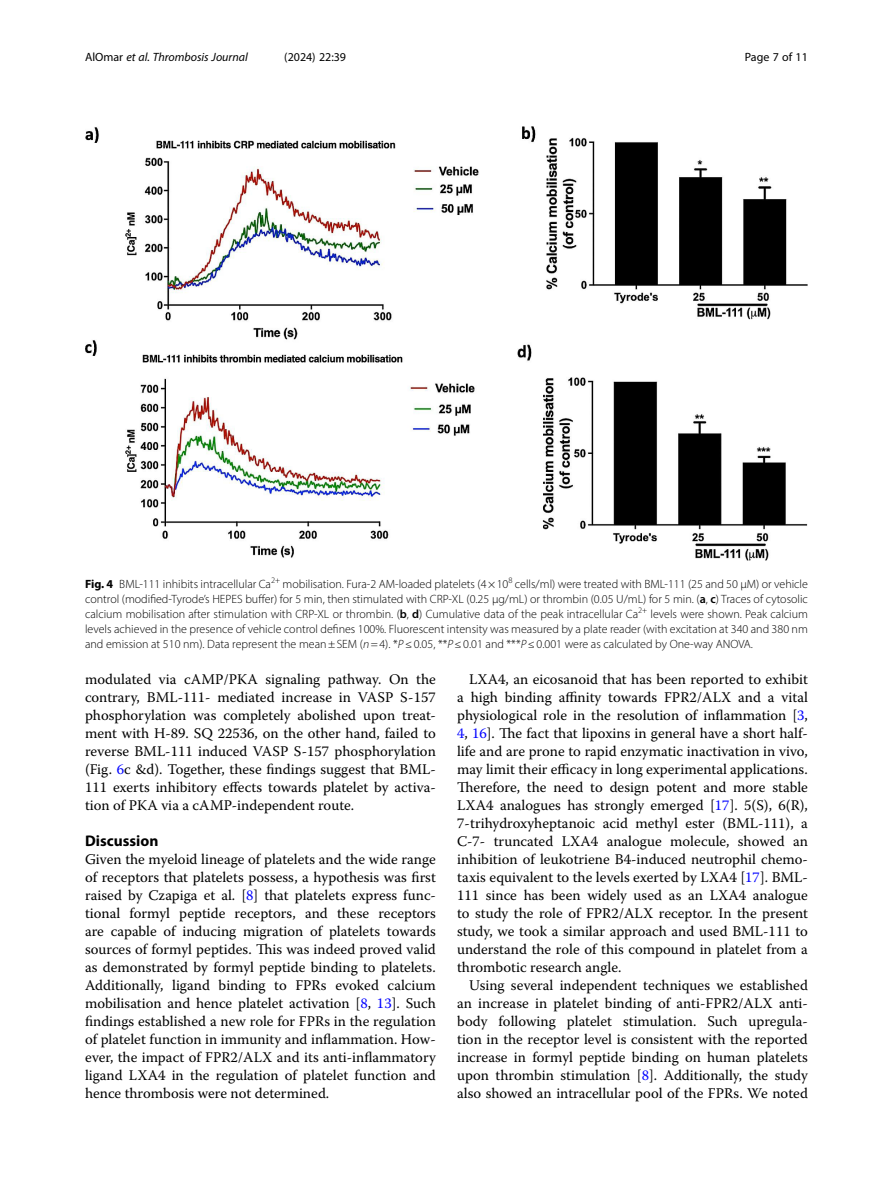
<style>
.page{position:relative;width:893px;height:1191px;background:#fff}
.page>*{position:absolute;margin:0;border:0;box-sizing:border-box;transform-origin:0 0}
.Head_1{font:700 15.45px "Myriad Pro";color:#000}
.Body_Text_Indent{font:14.7px/18px "Warnock Pro";color:#000;text-align:justify}
.Body_Text{font:14.7px/18px "Warnock Pro";color:#000;text-align:justify}
.Figure_Caption{font:300 12px/15px "Myriad Pro";color:#000;text-align:justify}
.t1{font:italic 12px "Myriad Pro";color:#000}
.t2{font:12px "Myriad Pro";color:#000}
.s1{font-style:normal}
.s2{font-weight:700}
.s3{font-weight:600}
.s4{font-style:italic}
.s5{color:#00f}
</style>
<div class="page">
<img style="left:85px;top:126px;width:723px;height:435px">
<p class="t1" style="left:85px;top:50px;width:164px"><span class="s1">AlOmar</span> et al. Thrombosis Journal</p>
<p class="t2" style="left:284px;top:50px;width:63px">(2024) 22:39</p>
<p class="t2" style="left:745px;top:50px;width:65px">Page 7 of 11</p>
<p class="Figure_Caption" style="left:85px;top:576px;width:724px"><span class="s2">Fig. 4</span> BML-111 inhibits intracellular Ca<sup>2+</sup> mobilisation. Fura-2 AM-loaded platelets (4×10<sup>8</sup> cells/ml) were treated with BML-111 (25 and 50 µM) or vehicle control (modified-Tyrode’s HEPES buffer) for 5 min, then stimulated with CRP-XL (0.25 µg/mL) or thrombin (0.05 U/mL) for 5 min. (<span class="s3">a</span>, <span class="s3">c</span>) Traces of cytosolic calcium mobilisation after stimulation with CRP-XL or thrombin. (<span class="s3">b</span>, <span class="s3">d</span>) Cumulative data of the peak intracellular Ca<sup>2+</sup> levels were shown. Peak calcium levels achieved in the presence of vehicle control defines 100%. Fluorescent intensity was measured by a plate reader (with excitation at 340 and 380 nm and emission at 510 nm). Data represent the mean±SEM (<span class="s4">n</span>=4). *<span class="s4">P</span>≤0.05, **<span class="s4">P</span>≤0.01 and ***<span class="s4">P</span>≤0.001 were as calculated by One-way ANOVA.</p>
<p class="Body_Text_Indent" style="left:85px;top:670px;width:352px">modulated via cAMP/PKA signaling pathway. On the contrary, BML-111- mediated increase in VASP S-157 phosphorylation was completely abolished upon treat&shy;ment with H-89. SQ 22536, on the other hand, failed to reverse BML-111 induced VASP S-157 phosphorylation (Fig. <span class="s5">6</span>c &amp;d). Together, these findings suggest that BML-111 exerts inhibitory effects towards platelet by activa&shy;tion of PKA via a cAMP-independent route.</p>
<p class="Head_1" style="left:85px;top:831px;width:75px">Discussion</p>
<p class="Body_Text" style="left:85px;top:850px;width:352px">Given the myeloid lineage of platelets and the wide range of receptors that platelets possess, a hypothesis was first raised by Czapiga et al. [<span class="s5">8</span>] that platelets express func&shy;tional formyl peptide receptors, and these receptors are capable of inducing migration of platelets towards sources of formyl peptides. This was indeed proved valid as demonstrated by formyl peptide binding to platelets.<br>Additionally, ligand binding to FPRs evoked calcium mobilisation and hence platelet activation [<span class="s5">8</span>, <span class="s5">13</span>]. Such findings established a new role for FPRs in the regulation of platelet function in immunity and inflammation. How&shy;ever, the impact of FPR2/ALX and its anti-inflammatory ligand LXA4 in the regulation of platelet function and hence thrombosis were not determined.</p>
<p class="Body_Text_Indent" style="left:457px;top:670px;width:352px;text-indent:12px">LXA4, an eicosanoid that has been reported to exhibit a high binding affinity towards FPR2/ALX and a vital physiological role in the resolution of inflammation [<span class="s5">3</span>, <span class="s5">4</span>, <span class="s5">16</span>]. The fact that lipoxins in general have a short half&shy;life and are prone to rapid enzymatic inactivation in vivo, may limit their efficacy in long experimental applications.<br>Therefore, the need to design potent and more stable LXA4 analogues has strongly emerged [<span class="s5">17</span>]. 5(S), 6(R), 7-trihydroxyheptanoic acid methyl ester (BML-111), a C-7- truncated LXA4 analogue molecule, showed an inhibition of leukotriene B4-induced neutrophil chemo&shy;taxis equivalent to the levels exerted by LXA4 [<span class="s5">17</span>]. BML-111 since has been widely used as an LXA4 analogue to study the role of FPR2/ALX receptor. In the present study, we took a similar approach and used BML-111 to understand the role of this compound in platelet from a thrombotic research angle.</p>
<p class="Body_Text_Indent" style="left:457px;top:976px;width:352px;text-indent:12px">Using several independent techniques we established an increase in platelet binding of anti-FPR2/ALX anti&shy;body following platelet stimulation. Such upregula&shy;tion in the receptor level is consistent with the reported increase in formyl peptide binding on human platelets upon thrombin stimulation [<span class="s5">8</span>]. Additionally, the study also showed an intracellular pool of the FPRs. We noted</p>
</div>
